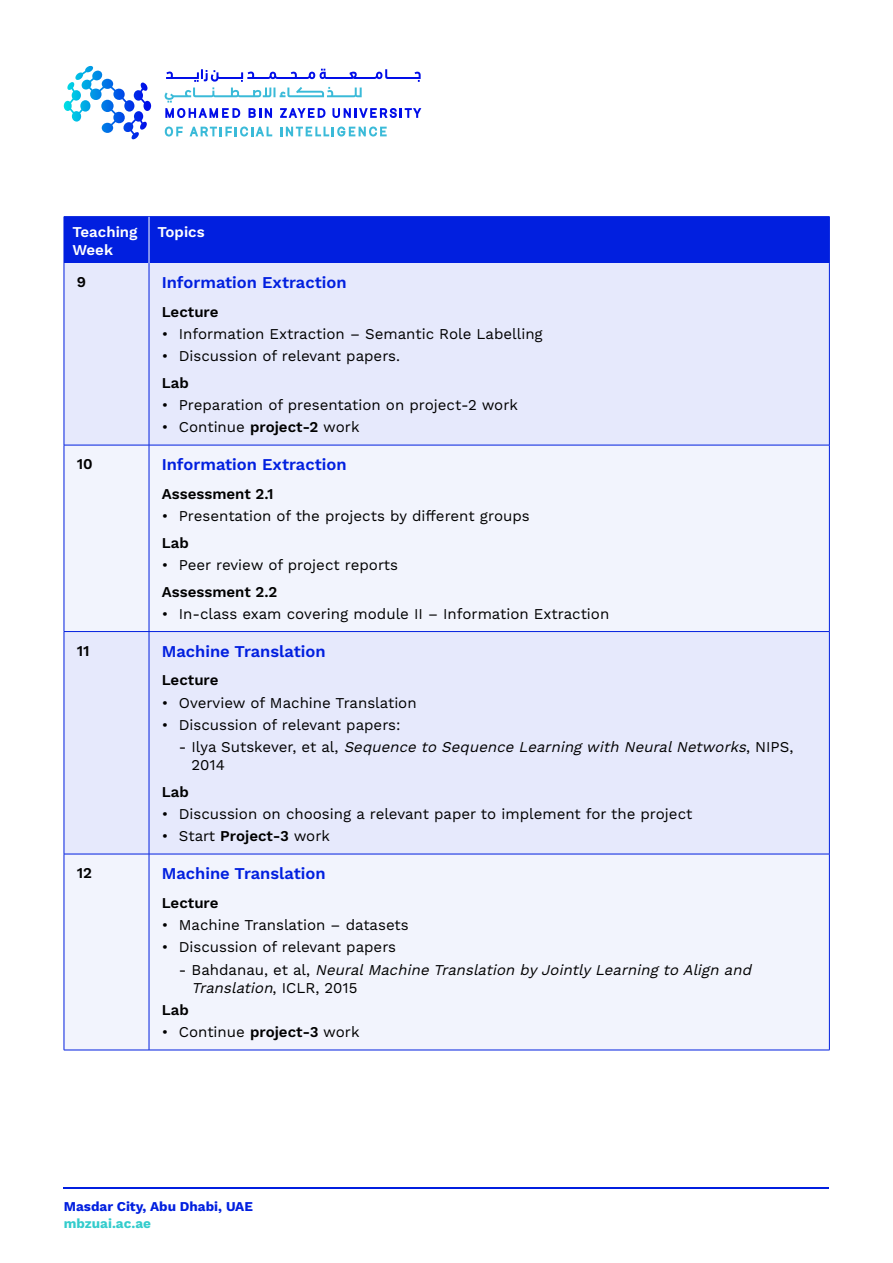
<style>
.page{position:relative;width:893px;height:1263px;background:#fff}
.page>*{position:absolute;margin:0;border:0;box-sizing:border-box;transform-origin:0 0}
.t1{font:600 16.5px "Work Sans";color:#011fdf}
.t2{font:15px "Work Sans";color:#000}
.t3{font:italic 15px/18px "Work Sans";color:#000}
.t4{font:600 15px "Work Sans";color:#000}
.t5{font:600 15px/18px "Work Sans";color:#fff}
.t6{font:700 13.5px "Work Sans";color:#011fdf}
.t7{font:700 13.5px "Work Sans";color:#3cc}
.s1{font-weight:600}
.s2{font-style:normal}
</style>
<div class="page">
<div style="left:65px;top:217px;width:764px;height:46px;background:#011fdf"></div>
<div style="left:65px;top:263px;width:764px;height:182px;background:#e6e9fc"></div>
<svg style="left:65px;top:446px;width:764px;height:604px;fill:#f2f4fd"></svg>
<hr style="left:64px;top:216px;width:85px;height:1px;background:#011fdf">
<hr style="left:64px;top:217px;width:1px;height:46px;background:#011fdf">
<hr style="left:149px;top:216px;width:681px;height:1px;background:#011fdf">
<hr style="left:829px;top:217px;width:1px;height:46px;background:#011fdf">
<hr style="left:64px;top:263px;width:1px;height:182px;background:#011fdf">
<hr style="left:149px;top:263px;width:1px;height:182px;background:#011fdf">
<hr style="left:829px;top:263px;width:1px;height:182px;background:#011fdf">
<hr style="left:64px;top:445px;width:85px;height:1px;background:#011fdf">
<hr style="left:64px;top:445px;width:1px;height:186px;background:#011fdf">
<hr style="left:149px;top:445px;width:681px;height:1px;background:#011fdf">
<hr style="left:149px;top:445px;width:1px;height:186px;background:#011fdf">
<hr style="left:829px;top:445px;width:1px;height:186px;background:#011fdf">
<hr style="left:64px;top:631px;width:85px;height:1px;background:#011fdf">
<hr style="left:64px;top:632px;width:1px;height:222px;background:#011fdf">
<hr style="left:149px;top:631px;width:681px;height:1px;background:#011fdf">
<hr style="left:149px;top:632px;width:1px;height:222px;background:#011fdf">
<hr style="left:829px;top:632px;width:1px;height:222px;background:#011fdf">
<hr style="left:64px;top:854px;width:85px;height:1px;background:#011fdf">
<hr style="left:64px;top:854px;width:1px;height:196px;background:#011fdf">
<hr style="left:149px;top:854px;width:681px;height:1px;background:#011fdf">
<hr style="left:149px;top:854px;width:1px;height:196px;background:#011fdf">
<hr style="left:829px;top:854px;width:1px;height:196px;background:#011fdf">
<hr style="left:64px;top:1050px;width:85px;height:1px;background:#011fdf">
<hr style="left:149px;top:1050px;width:681px;height:1px;background:#011fdf">
<hr style="left:149px;top:217px;width:1px;height:46px;background:#fff">
<hr style="left:64px;top:1187px;width:765px;height:1px;background:#011fdf">
<svg style="left:64px;top:66px;width:87px;height:74px"></svg>
<svg style="left:165px;top:127px;width:18px;height:10px"></svg>
<svg style="left:190px;top:127px;width:82px;height:10px"></svg>
<svg style="left:280px;top:127px;width:107px;height:10px"></svg>
<svg style="left:164px;top:69px;width:257px;height:49px"></svg>
<p class="t5" style="left:72px;top:223px;width:67px">Teaching<br>Week</p>
<p class="t5" style="left:158px;top:223px;width:49px">Topics</p>
<p class="t4" style="left:77px;top:273px;width:11px">9</p>
<p class="t1" style="left:162px;top:273px;width:186px">Information Extraction</p>
<p class="t4" style="left:162px;top:303px;width:58px">Lecture</p>
<p class="t2" style="left:162px;top:325px;width:383px">• Information Extraction – Semantic Role Labelling</p>
<p class="t2" style="left:162px;top:347px;width:240px">• Discussion of relevant papers.</p>
<p class="t4" style="left:162px;top:374px;width:29px">Lab</p>
<p class="t2" style="left:162px;top:396px;width:358px">• Preparation of presentation on project-2 work</p>
<p class="t2" style="left:162px;top:418px;width:199px">• Continue <span class="s1">project-2</span> work</p>
<p class="t4" style="left:77px;top:455px;width:17px">10</p>
<p class="t1" style="left:162px;top:455px;width:186px">Information Extraction</p>
<p class="t4" style="left:162px;top:485px;width:113px">Assessment 2.1</p>
<p class="t2" style="left:162px;top:507px;width:369px">• Presentation of the projects by different groups</p>
<p class="t4" style="left:162px;top:534px;width:29px">Lab</p>
<p class="t2" style="left:162px;top:556px;width:238px">• Peer review of project reports</p>
<p class="t4" style="left:162px;top:583px;width:117px">Assessment 2.2</p>
<p class="t2" style="left:162px;top:605px;width:449px">• In-class exam covering module II – Information Extraction</p>
<p class="t4" style="left:77px;top:642px;width:14px">11</p>
<p class="t1" style="left:162px;top:642px;width:165px">Machine Translation</p>
<p class="t4" style="left:162px;top:672px;width:58px">Lecture</p>
<p class="t2" style="left:162px;top:694px;width:256px">• Overview of Machine Translation</p>
<p class="t2" style="left:162px;top:716px;width:240px">• Discussion of relevant papers:</p>
<p class="t3" style="left:192px;top:739px;width:603px;text-indent:-13px"><span class="s2">- I lya S u t s k ev e r, e t a l ,</span> Sequence to Sequence Learning with NeuralNetworks<span class="s2">, N I P S ,<br>2014</span></p>
<p class="t4" style="left:162px;top:783px;width:29px">Lab</p>
<p class="t2" style="left:162px;top:805px;width:532px">• Discussion on choosing a relevant paper to implement for the project</p>
<p class="t2" style="left:162px;top:827px;width:170px">• Start <span class="s1">Project-3</span> work</p>
<p class="t4" style="left:77px;top:864px;width:17px">12</p>
<p class="t1" style="left:162px;top:864px;width:165px">Machine Translation</p>
<p class="t4" style="left:162px;top:894px;width:58px">Lecture</p>
<p class="t2" style="left:162px;top:916px;width:248px">• Machine Translation – datasets</p>
<p class="t2" style="left:162px;top:938px;width:236px">• Discussion of relevant papers</p>
<p class="t3" style="left:192px;top:961px;width:565px;text-indent:-13px"><span class="s2">- B a h d a n a u , e t a l ,</span> NeuralMachine Translation byJointlyLearning to Align and<br>Translation<span class="s2">, I C L R , 2 0 1 5</span></p>
<p class="t4" style="left:162px;top:1001px;width:29px">Lab</p>
<p class="t2" style="left:162px;top:1023px;width:199px">• Continue <span class="s1">project-3</span> work</p>
<p class="t6" style="left:64px;top:1199px;width:191px">Masdar City, Abu Dhabi, UAE</p>
<p class="t7" style="left:64px;top:1215px;width:89px">mbzuai.ac.ae</p>
</div>
